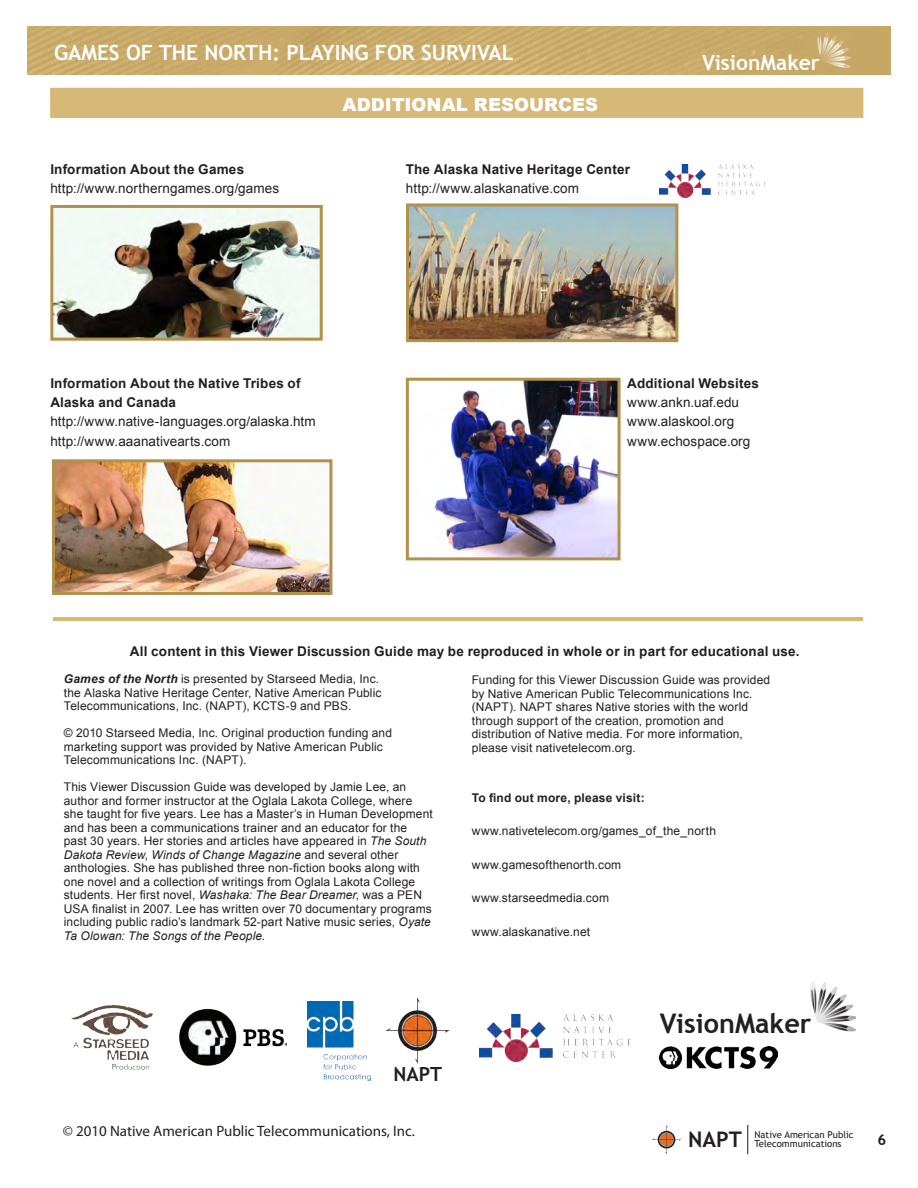
<style>
.page{position:relative;width:918px;height:1188px;background:#fff}
.page>*{position:absolute;margin:0;border:0;box-sizing:border-box;transform-origin:0 0}
.t1{font:700 27px "Trebuchet MS";color:#231f20}
.t2{font:700 21.45px "Trebuchet MS";color:#231f20}
.t3{font:700 21px "Trebuchet MS";color:#fff}
.t4{font:700 19.5px "Trebuchet MS";color:#231f20}
.t5{font:900 18px "Arial";letter-spacing:.005em;color:#fff}
.t6{font:15px "Myriad Pro";color:#231f20}
.t7{font:700 15px "Trebuchet MS";color:#231f20}
.t8{font:700 13.5px/19.5px "Arial";letter-spacing:.015em;color:#231f20}
.t9{font:13.5px/19.5px "Arial";letter-spacing:.01em;color:#231f20}
.t10{font:12px/13.5px "Arial";letter-spacing:.01em;color:#231f20}
.t11{font:700 12px "Arial";letter-spacing:.015em;color:#231f20}
.t12{font:9.6px/9.6px "Trebuchet MS";color:#231f20}
.s1{font-weight:700;font-style:italic}
.s2{font-style:italic}
</style>
<div class="page">
<img style="left:27px;top:26px;width:864px;height:49px">
<hr style="left:53px;top:617px;width:810px;height:4px;background:#d6b877">
<div style="left:50px;top:88px;width:813px;height:30px;background:#d6b877"></div>
<svg style="left:652px;top:1125px;width:29px;height:29px"></svg>
<svg style="left:747px;top:1125px;width:1px;height:29px"></svg>
<img style="left:54px;top:209px;width:265px;height:128px">
<div style="left:50px;top:205px;width:273px;height:136px;border:3px solid #b1914c"></div>
<img style="left:56px;top:463px;width:272px;height:128px">
<div style="left:52px;top:459px;width:280px;height:136px;border:3px solid #b1914c"></div>
<img style="left:660px;top:164px;width:106px;height:34px">
<img style="left:410px;top:207px;width:264px;height:131px">
<div style="left:406px;top:203px;width:272px;height:139px;border:3px solid #b1914c"></div>
<img style="left:434px;top:382px;width:183px;height:174px">
<div style="left:406px;top:378px;width:215px;height:182px;border:3px solid #b1914c"></div>
<img style="left:480px;top:1015px;width:150px;height:46px">
<img style="left:660px;top:1046px;width:117px;height:23px">
<img style="left:71px;top:1005px;width:82px;height:65px">
<img style="left:307px;top:1001px;width:55px;height:79px">
<img style="left:362px;top:997px;width:88px;height:84px">
<img style="left:179px;top:1008px;width:108px;height:58px">
<img style="left:800px;top:31px;width:50px;height:40px">
<img style="left:810px;top:982px;width:45px;height:50px">
<h3 class="t3" style="left:54px;top:40px;width:461px">GAMES OF THE NORTH: PLAYING FOR SURVIVAL</h3>
<p class="t8" style="left:50px;top:160px;width:195px">Information About the Games</p>
<p class="t9" style="left:50px;top:179px;width:230px">http://www.northerngames.org/games</p>
<h3 class="t5" style="left:343px;top:92px;width:146px">ADDITIONAL RESOURCES</h3>
<p class="t8" style="left:406px;top:160px;width:226px">The Alaska Native Heritage Center</p>
<p class="t9" style="left:406px;top:179px;width:175px">http://www.alaskanative.com</p>
<h3 class="t3" style="left:702px;top:50px;width:119px">VISIONMAKER</h3>
<p class="t8" style="left:50px;top:374px;width:252px">Information About the Native Tribes of<br>Alaska and Canada</p>
<p class="t9" style="left:50px;top:412px;width:267px">http://www.native-languages.org/alaska.htm http://www.aaanativearts.com</p>
<p class="t8" style="left:627px;top:373px;width:133px">Additional Websites</p>
<p class="t9" style="left:627px;top:393px;width:125px">www.ankn.uaf.edu www.alaskool.org www.echospace.org</p>
<p class="t8" style="left:130px;top:641px;width:671px">All content in this Viewer Discussion Guide may be reproduced in whole or in part for educational use.</p>
<p class="t10" style="left:64px;top:672px;width:319px"><span class="s1">Games of the North</span> is presented by Starseed Media, Inc. the Alaska Native Heritage Center, Native American Public<br>Telecommunications, Inc. (NAPT), KCTS-9 and PBS.</p>
<p class="t10" style="left:64px;top:726px;width:330px">© 2010 Starseed Media, Inc. Original production funding and marketing support was provided by Native American Public<br>Telecommunications Inc. (NAPT).</p>
<p class="t10" style="left:64px;top:780px;width:370px">This Viewer Discussion Guide was developed by Jamie Lee, an author and former instructor at the Oglala Lakota College, where she taught for five years. Lee has a Master’s in Human Development and has been a communications trainer and an educator for the past 30 years. Her stories and articles have appeared in <span class="s2">The South Dakota Review</span>, <span class="s2">Winds of Change Magazine</span> and several other anthologies. She has published three non-fiction books along with one novel and a collection of writings from Oglala Lakota College students. Her first novel, <span class="s2">Washaka: The Bear Dreamer</span>, was a PEN USA finalist in 2007. Lee has written over 70 documentary programs including public radio’s landmark 52-part Native music series, <span class="s2">Oyate Ta Olowan: The Songs of the People</span>.</p>
<h3 class="t4" style="left:393px;top:1062px;width:13px">NAPT</h3>
<p class="t6" style="left:63px;top:1122px;width:354px">© 2010 Native American Public Telecommunications, Inc.</p>
<p class="t10" style="left:472px;top:673px;width:300px">Funding for this Viewer Discussion Guide was provided by Native American Public Telecommunications Inc. (NAPT). NAPT shares Native stories with the world through support of the creation, promotion and distribution of Native media. For more information, please visit nativetelecom.org.</p>
<p class="t11" style="left:472px;top:790px;width:174px">To find out more, please visit:</p>
<p class="t10" style="left:472px;top:825px;width:246px">www.nativetelecom.org/games_of_the_north</p>
<p class="t10" style="left:472px;top:858px;width:151px">www.gamesofthenorth.com</p>
<p class="t10" style="left:472px;top:892px;width:139px">www.starseedmedia.com</p>
<p class="t10" style="left:472px;top:925px;width:120px">www.alaskanative.net</p>
<h1 class="t1" style="left:660px;top:1007px;width:153px">VISIONMAKER</h1>
<p class="t12" style="left:755px;top:1130px;width:101px">Native American Public<br>Telecommunications</p>
<h2 class="t2" style="left:688px;top:1126px;width:14px">NAPT</h2>
<p class="t7" style="left:878px;top:1130px;width:10px">6</p>
</div>
